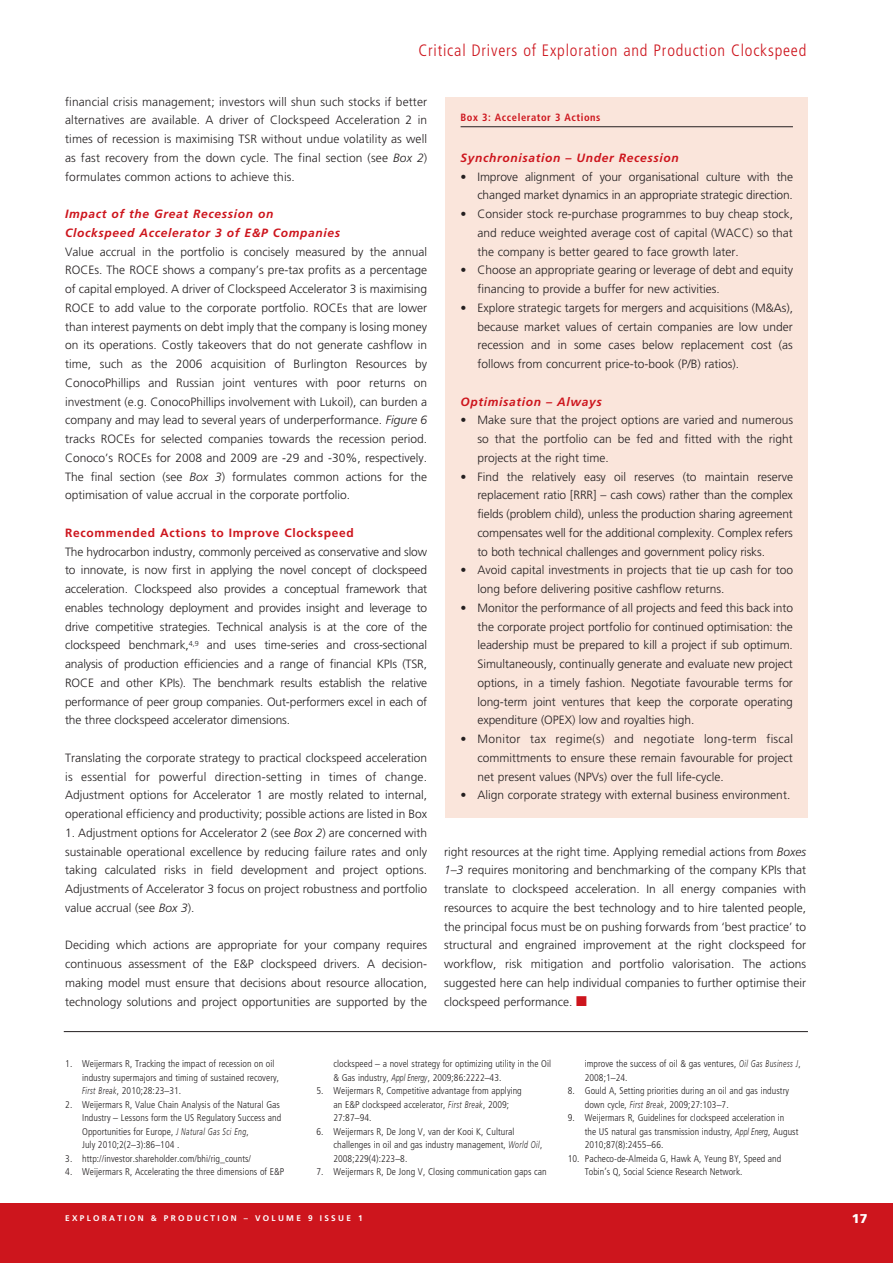
<style>
.page{position:relative;width:893px;height:1263px;background:#fff}
.page>*{position:absolute;margin:0;border:0;box-sizing:border-box;transform-origin:0 0}
.t1{font:300 condensed 16.5px "Frutiger LT Std";letter-spacing:.05em;color:#cd151d}
.t2{font:900 12.75px "Frutiger LT Std";color:#fff}
.t3{font:300 12px/18.8px "Frutiger LT Std";color:#231f20;text-align:justify}
.t4{font:italic 700 12px/18.8px "Frutiger LT Std";letter-spacing:.055em;color:#cd151d}
.t5{font:700 12px "Frutiger LT Std";letter-spacing:.055em;color:#cd151d}
.t6{font:700 condensed 10.5px "Frutiger LT Std";letter-spacing:.05em;color:#cd151d}
.t7{font:300 condensed 9.75px/13.5px "Frutiger LT Std";letter-spacing:.005em;color:#231f20}
.t8{font:700 8.25px "Frutiger LT Std";letter-spacing:.28em;color:#fff}
.s1{font-style:italic}
.s2{color:#cd151d}
.s3{font-style:italic;font-stretch:normal}
</style>
<div class="page">
<div style="left:0;top:1203px;width:893px;height:60px;background:#cd151d"></div>
<hr style="left:64px;top:1031px;width:744px;height:1px;background:#231f20">
<div style="left:446px;top:98px;width:362px;height:720px;background:#fae5db"></div>
<hr style="left:461px;top:126px;width:332px;height:1px;background:#231f20">
<h1 class="t1" style="left:419px;top:43px;width:389px">Critical Drivers of Exploration and Production Clockspeed</h1>
<p class="t3" style="left:65px;top:93px;width:364px">financial crisis management; investors will shun such stocks if better alternatives are available. A driver of Clockspeed Acceleration 2 in times of recession is maximising TSR without undue volatility as well as fast recovery from the down cycle. The final section (see <span class="s1">Box 2</span>) formulates common actions to achieve this.</p>
<p class="t4" style="left:65px;top:205px;width:277px">Impact of the Great Recession on<br>Clockspeed Accelerator 3 of E&amp;P Companies</p>
<p class="t3" style="left:65px;top:243px;width:364px">Value accrual in the portfolio is concisely measured by the annual ROCEs. The ROCE shows a company’s pre-tax profits as a percentage of capital employed. A driver of Clockspeed Accelerator 3 is maximising ROCE to add value to the corporate portfolio. ROCEs that are lower than interest payments on debt imply that the company is losing money on its operations. Costly takeovers that do not generate cashflow in time, such as the 2006 acquisition of Burlington Resources by ConocoPhillips and Russian joint ventures with poor returns on investment (e.g. ConocoPhillips involvement with Lukoil), can burden a company and may lead to several years of underperformance. <span class="s1">Figure 6 </span>tracks ROCEs for selected companies towards the recession period.<br>Conoco’s ROCEs for 2008 and 2009 are -29 and -30%, respectively.<br>The final section (see <span class="s1">Box 3</span>) formulates common actions for the optimisation of value accrual in the corporate portfolio.</p>
<p class="t5" style="left:65px;top:528px;width:290px">Recommended Actions to Improve Clockspeed</p>
<p class="t3" style="left:65px;top:543px;width:364px">The hydrocarbon industry, commonly perceived as conservative and slow to innovate, is now first in applying the novel concept of clockspeed acceleration. Clockspeed also provides a conceptual framework that enables technology deployment and provides insight and leverage to drive competitive strategies. Technical analysis is at the core of the clockspeed benchmark,<sup>4,9</sup> and uses time-series and cross-sectional analysis of production efficiencies and a range of financial KPIs (TSR, ROCE and other KPIs). The benchmark results establish the relative performance of peer group companies. Out-performers excel in each of the three clockspeed accelerator dimensions.</p>
<p class="t3" style="left:65px;top:749px;width:364px">Translating the corporate strategy to practical clockspeed acceleration is essential for powerful direction-setting in times of change.<br>Adjustment options for Accelerator 1 are mostly related to internal, operational efficiency and productivity; possible actions are listed in Box</p>
<p class="t3" style="left:65px;top:824px;width:364px">1. Adjustment options for Accelerator 2 (see <span class="s1">Box 2</span>) are concerned with sustainable operational excellence by reducing failure rates and only taking calculated risks in field development and project options.<br>Adjustments of Accelerator 3 focus on project robustness and portfolio value accrual (see <span class="s1">Box 3</span>).</p>
<p class="t3" style="left:65px;top:937px;width:364px">Deciding which actions are appropriate for your company requires continuous assessment of the E&amp;P clockspeed drivers. A decision&shy;making model must ensure that decisions about resource allocation, technology solutions and project opportunities are supported by the</p>
<p class="t6" style="left:461px;top:114px;width:141px">Box 3: Accelerator 3 Actions</p>
<p class="t4" style="left:461px;top:149px;width:220px">Synchronisation – Under Recession</p>
<p class="t3" style="left:461px;top:168px;width:334px;text-align:right">• Improve alignment of your organisational culture with the changed market dynamics in an appropriate strategic direction.</p>
<p class="t3" style="left:477px;top:205px;width:317px;text-indent:-17px">• Consider stock re-purchase programmes to buy cheap stock, and reduce weighted average cost of capital (WACC) so that the company is better geared to face growth later.</p>
<p class="t3" style="left:477px;top:262px;width:317px;text-indent:-17px">• Choose an appropriate gearing or leverage of debt and equity financing to provide a buffer for new activities.</p>
<p class="t3" style="left:477px;top:299px;width:317px;text-indent:-17px">• Explore strategic targets for mergers and acquisitions (M&amp;As), because market values of certain companies are low under recession and in some cases below replacement cost (as follows from concurrent price-to-book (P/B) ratios).</p>
<p class="t4" style="left:461px;top:393px;width:143px">Optimisation – Always</p>
<p class="t3" style="left:477px;top:412px;width:317px;text-indent:-17px">• Make sure that the project options are varied and numerous so that the portfolio can be fed and fitted with the right projects at the right time.</p>
<p class="t3" style="left:477px;top:468px;width:317px;text-indent:-17px">• Find the relatively easy oil reserves (to maintain reserve replacement ratio [RRR] – cash cows) rather than the complex fields (problem child), unless the production sharing agreement compensates well for the additional complexity. Complex refers to both technical challenges and government policy risks.</p>
<p class="t3" style="left:477px;top:562px;width:317px;text-indent:-17px">• Avoid capital investments in projects that tie up cash for too long before delivering positive cashflow returns.</p>
<p class="t3" style="left:477px;top:599px;width:317px;text-indent:-17px">• Monitor the performance of all projects and feed this back into the corporate project portfolio for continued optimisation: the leadership must be prepared to kill a project if sub optimum.<br>Simultaneously, continually generate and evaluate new project options, in a timely fashion. Negotiate favourable terms for long-term joint ventures that keep the corporate operating expenditure (OPEX) low and royalties high.</p>
<p class="t3" style="left:477px;top:730px;width:317px;text-indent:-17px">• Monitor tax regime(s) and negotiate long-term fiscal committments to ensure these remain favourable for project net present values (NPVs) over the full life-cycle.</p>
<p class="t3" style="left:461px;top:787px;width:331px">• Align corporate strategy with external business environment.</p>
<p class="t3" style="left:444px;top:843px;width:364px">right resources at the right time. Applying remedial actions from <span class="s1">Boxes 1–3</span> requires monitoring and benchmarking of the company KPIs that translate to clockspeed acceleration. In all energy companies with resources to acquire the best technology and to hire talented people, the principal focus must be on pushing forwards from ‘best practice’ to structural and engrained improvement at the right clockspeed for workflow, risk mitigation and portfolio valorisation. The actions suggested here can help individual companies to further optimise their clockspeed performance. <span class="s2">■</span></p>
<p class="t7" style="left:82px;top:1058px;width:198px;text-indent:-17px">1. Weijermars R, Tracking the impact of recession on oil industry supermajors and timing of sustained recovery,<br><span class="s3">First Break</span>, 2010;28:23–31.</p>
<p class="t7" style="left:82px;top:1098px;width:201px;text-indent:-17px">2. Weijermars R, Value Chain Analysis of the Natural Gas Industry – Lessons form the US Regulatory Success and Opportunities for Europe, <span class="s3">J Natural Gas Sci Eng</span>,<br>July 2010;2(2–3):86–104 .</p>
<p class="t7" style="left:65px;top:1152px;width:187px">3. http://investor.shareholder.com/bhi/rig_counts/</p>
<p class="t7" style="left:65px;top:1166px;width:221px">4. Weijermars R, Accelerating the three dimensions of E&amp;P</p>
<p class="t7" style="left:333px;top:1058px;width:219px">clockspeed – a novel strategy for optimizing utility in the Oil &amp; Gas industry, <span class="s3">Appl Energy</span>, 2009;86:2222–43.</p>
<p class="t7" style="left:333px;top:1085px;width:190px;text-indent:-17px">5. Weijermars R, Competitive advantage from applying an E&amp;P clockspeed accelerator, <span class="s3">First Break</span>, 2009;<br>27:87–94.</p>
<p class="t7" style="left:333px;top:1125px;width:210px;text-indent:-17px">6. Weijermars R, De Jong V, van der Kooi K, Cultural challenges in oil and gas industry management, <span class="s3">World Oil</span>,<br>2008;229(4):223–8.</p>
<p class="t7" style="left:317px;top:1166px;width:232px">7. Weijermars R, De Jong V, Closing communication gaps can</p>
<p class="t7" style="left:585px;top:1058px;width:217px">improve the success of oil &amp; gas ventures, <span class="s3">Oil Gas Business J</span>,<br>2008;1–24.</p>
<p class="t7" style="left:585px;top:1085px;width:206px;text-indent:-17px">8. Gould A, Setting priorities during an oil and gas industry down cycle, <span class="s3">First Break</span>, 2009;27:103–7.</p>
<p class="t7" style="left:585px;top:1112px;width:215px;text-indent:-17px">9. Weijermars R, Guidelines for clockspeed acceleration in<br>the US natural gas transmission industry, <span class="s3">Appl Energ</span>, August<br>2010;87(8):2455–66.</p>
<p class="t7" style="left:585px;top:1152px;width:198px;text-indent:-17px">10. Pacheco-de-Almeida G, Hawk A, Yeung BY, Speed and<br>Tobin’s Q, Social Science Research Network.</p>
<p class="t8" style="left:65px;top:1215px;width:299px">EXPLORATION &amp; PRODUCTION – VOLUME 9 ISSUE 1</p>
<p class="t2" style="left:852px;top:1214px;width:17px">17</p>
</div>
